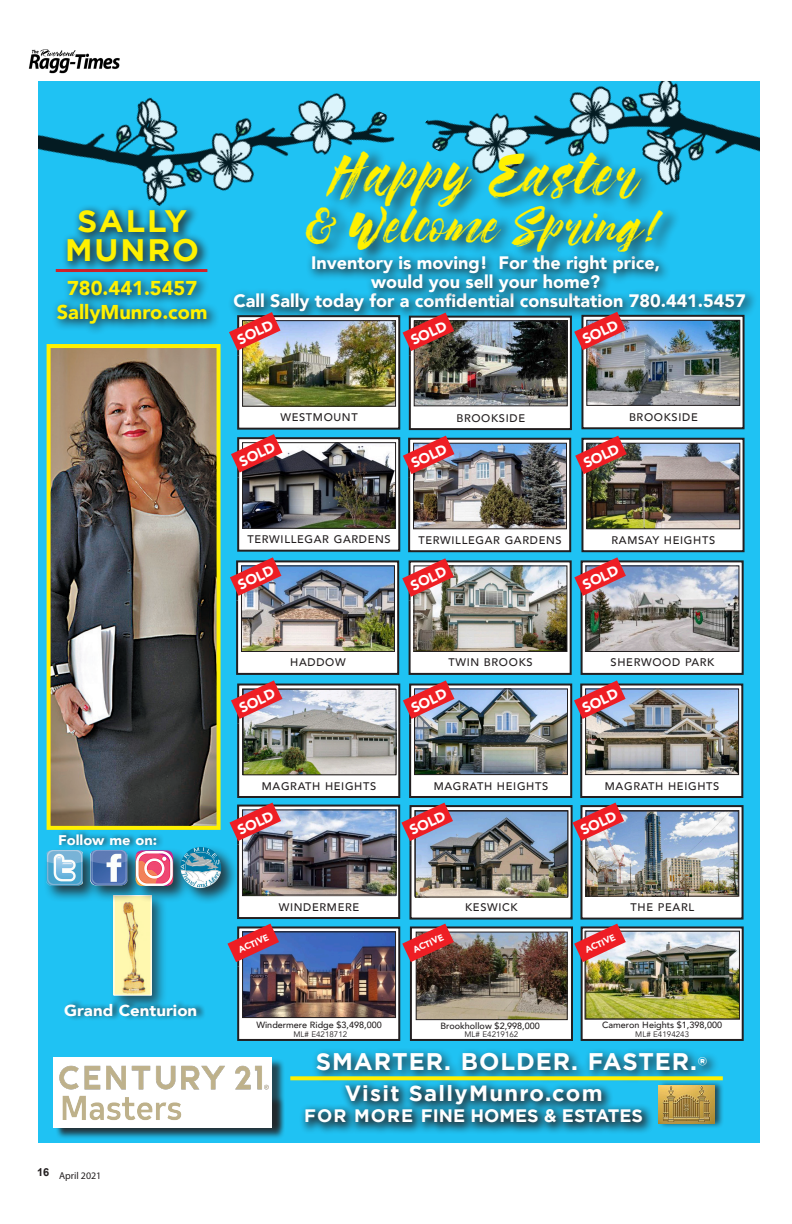
<style>
.page{position:relative;width:792px;height:1224px;background:#fff}
.page>*{position:absolute;margin:0;border:0;box-sizing:border-box;transform-origin:0 0}
.t1{font:48px "Syabab Brush Script";letter-spacing:.04em;color:#fff101}
.t2{font:40px "Syabab Brush Script";letter-spacing:.04em;color:#fff101}
.t3{font:700 31px/29px "Gotham";letter-spacing:.06em;color:#fff101;text-align:center}
.t4{font:700 24px "Gotham";letter-spacing:.04em;color:#fff}
.t5{font:700 22px "Gotham";letter-spacing:.06em;color:#fff}
.t6{font:900 20px/24px "Avenir";color:#fff101;text-align:center}
.t7{font:900 18px/19px "Avenir";color:#fff;text-align:center}
.t8{font:700 18px "Gotham";color:#fff}
.t9{font:900 15.9px "Avenir";color:#fff;scale:1.06 1}
.t10{font:900 14px "Avenir";color:#fff}
.t11{font:900 14px "Avenir";color:#fff;scale:1.05 1}
.t12{font:500 11px "Avenir";letter-spacing:.06em;color:#231f20}
.t13{font:10px "Myriad Pro";color:#231f20}
.t14{font:500 9px "Avenir";color:#231f20}
.t15{font:900 9px "Avenir";color:#fff}
.t16{font:8px "Avenir";color:#231f20}
</style>
<div class="page">
<img style="left:28px;top:50px;width:91px;height:24px">
<div style="left:38px;top:81px;width:722px;height:1062px;background:#1fc2f3"></div>
<img style="left:52px;top:349px;width:164px;height:476px">
<div style="left:47px;top:344px;width:174px;height:486px;border:4px solid #fff101"></div>
<div style="left:657px;top:1080px;width:67px;height:49px;background:#231f20;opacity:.75"></div>
<img style="left:658px;top:1085px;width:56px;height:38px">
<div style="left:299px;top:1078px;width:356px;height:57px;background:#231f20;opacity:.78"></div>
<div style="left:311px;top:1047px;width:408px;height:36px;background:#231f20;opacity:.75"></div>
<svg style="left:290px;top:1076px;width:433px;height:4px;background:#edeb11"></svg>
<div style="left:110px;top:891px;width:58px;height:121px;background:#231f20;opacity:.68"></div>
<img style="left:116px;top:905px;width:34px;height:89px">
<div style="left:114px;top:895px;width:38px;height:101px;border:1px solid #fff"></div>
<div style="left:57px;top:829px;width:108px;height:21px;background:#231f20;opacity:.75"></div>
<div style="left:64px;top:999px;width:142px;height:22px;background:#231f20;opacity:.75"></div>
<div style="left:228px;top:287px;width:530px;height:37px;background:#231f20;opacity:.75"></div>
<div style="left:55px;top:1059px;width:230px;height:75px;background:#231f20;opacity:.75"></div>
<img style="left:54px;top:1057px;width:218px;height:37px">
<div style="left:43px;top:844px;width:195px;height:61px;background:#231f20;opacity:.81"></div>
<img style="left:90px;top:850px;width:37px;height:36px">
<img style="left:47px;top:850px;width:36px;height:36px">
<img style="left:180px;top:847px;width:41px;height:41px">
<img style="left:136px;top:850px;width:37px;height:36px">
<div style="left:55px;top:1095px;width:230px;height:45px;background:#231f20;opacity:.75"></div>
<img style="left:54px;top:1094px;width:218px;height:33px">
<img style="left:38px;top:93px;width:357px;height:179px">
<hr style="left:56px;top:269px;width:151px;height:3px;background:#d1232a">
<div style="left:51px;top:274px;width:169px;height:62px;background:#231f20;opacity:.75"></div>
<div style="left:61px;top:203px;width:149px;height:71px;background:#231f20;opacity:.75"></div>
<img style="left:425px;top:81px;width:335px;height:217px">
<div style="left:306px;top:248px;width:365px;height:57px;background:#231f20;opacity:.75"></div>
<div style="left:305px;top:147px;width:376px;height:120px;background:#231f20;opacity:.74"></div>
<img style="left:227px;top:312px;width:519px;height:729px">
<p class="t3" style="left:65px;top:206px;width:135px">SALLY<br>MUNRO</p>
<p class="t6" style="left:57px;top:275px;width:152px">780.441.5457<br>SallyMunro.com</p>
<p class="t11" style="left:58px;top:828px;width:96px">Follow me on:</p>
<p class="t9" style="left:64px;top:996px;width:127px">Grand Centurion</p>
<p class="t13" style="left:37px;top:1169px;width:66px"><sup>16</sup> April 2021</p>
<p class="t1" style="left:332px;top:148px;width:309px">Happy Easter</p>
<p class="t2" style="left:309px;top:203px;width:355px">&amp; Welcome Spring!</p>
<p class="t7" style="left:311px;top:252px;width:350px">Inventory is moving! For the right price, would you sell your home?</p>
<p class="t7" style="left:233px;top:291px;width:514px">Call Sally today for a confidential consultation 780.441.5457</p>
<p class="t10" style="left:233px;top:329px;width:39px;rotate:-25deg">SOLD</p>
<p class="t10" style="left:407px;top:330px;width:39px;rotate:-25deg">SOLD</p>
<p class="t10" style="left:578px;top:329px;width:39px;rotate:-25deg">SOLD</p>
<p class="t12" style="left:280px;top:408px;width:79px">WESTMOUNT</p>
<p class="t10" style="left:235px;top:451px;width:39px;rotate:-25deg">SOLD</p>
<p class="t10" style="left:407px;top:453px;width:39px;rotate:-25deg">SOLD</p>
<p class="t12" style="left:456px;top:408px;width:70px">BROOKSIDE</p>
<p class="t10" style="left:579px;top:453px;width:39px;rotate:-25deg">SOLD</p>
<p class="t12" style="left:629px;top:408px;width:70px">BROOKSIDE</p>
<p class="t12" style="left:247px;top:530px;width:145px">TERWILLEGAR GARDENS</p>
<p class="t10" style="left:234px;top:575px;width:39px;rotate:-25deg">SOLD</p>
<p class="t12" style="left:418px;top:530px;width:145px">TERWILLEGAR GARDENS</p>
<p class="t10" style="left:406px;top:576px;width:39px;rotate:-25deg">SOLD</p>
<p class="t12" style="left:612px;top:530px;width:105px">RAMSAY HEIGHTS</p>
<p class="t10" style="left:578px;top:575px;width:39px;rotate:-25deg">SOLD</p>
<p class="t10" style="left:235px;top:698px;width:39px;rotate:-25deg">SOLD</p>
<p class="t12" style="left:290px;top:653px;width:57px">HADDOW</p>
<p class="t12" style="left:448px;top:653px;width:86px">TWIN BROOKS</p>
<p class="t10" style="left:407px;top:698px;width:39px;rotate:-25deg">SOLD</p>
<p class="t12" style="left:611px;top:653px;width:105px">SHERWOOD PARK</p>
<p class="t10" style="left:578px;top:698px;width:39px;rotate:-25deg">SOLD</p>
<p class="t12" style="left:262px;top:776px;width:116px">MAGRATH HEIGHTS</p>
<p class="t12" style="left:434px;top:776px;width:116px">MAGRATH HEIGHTS</p>
<p class="t12" style="left:605px;top:776px;width:116px">MAGRATH HEIGHTS</p>
<p class="t10" style="left:233px;top:820px;width:39px;rotate:-25deg">SOLD</p>
<p class="t10" style="left:405px;top:820px;width:39px;rotate:-25deg">SOLD</p>
<p class="t10" style="left:577px;top:820px;width:39px;rotate:-25deg">SOLD</p>
<p class="t12" style="left:279px;top:897px;width:82px">WINDERMERE</p>
<p class="t12" style="left:465px;top:898px;width:54px">KESWICK</p>
<p class="t12" style="left:631px;top:898px;width:65px">THE PEARL</p>
<p class="t15" style="left:236px;top:943px;width:34px;rotate:-25deg">ACTIVE</p>
<p class="t15" style="left:410px;top:943px;width:34px;rotate:-25deg">ACTIVE</p>
<p class="t15" style="left:582px;top:943px;width:34px;rotate:-25deg">ACTIVE</p>
<p class="t14" style="left:256px;top:1017px;width:127px">Windermere Ridge $3,498,000</p>
<p class="t16" style="left:293px;top:1029px;width:55px">ML# E4218712</p>
<p class="t14" style="left:441px;top:1018px;width:101px">Brookhollow $2,998,000</p>
<p class="t16" style="left:465px;top:1030px;width:55px">ML# E4219162</p>
<p class="t14" style="left:602px;top:1017px;width:121px">Cameron Heights $1,398,000</p>
<p class="t16" style="left:635px;top:1029px;width:55px">ML# E4194243</p>
<p class="t4" style="left:316px;top:1046px;width:393px">SMARTER. BOLDER. FASTER.®</p>
<p class="t5" style="left:345px;top:1078px;width:259px">Visit SallyMunro.com</p>
<p class="t8" style="left:304px;top:1104px;width:340px">FOR MORE FINE HOMES &amp; ESTATES</p>
</div>
